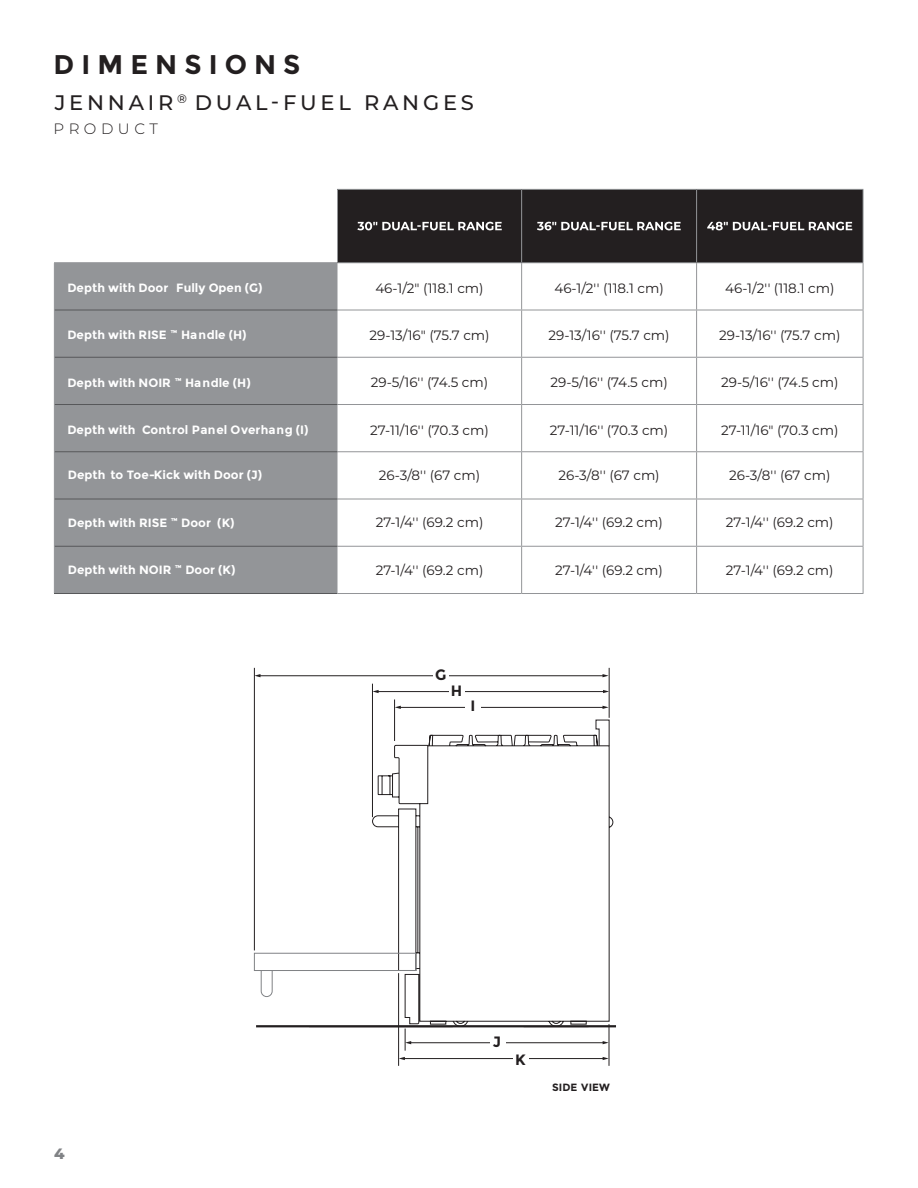
<style>
.page{position:relative;width:918px;height:1188px;background:#fff}
.page>*{position:absolute;margin:0;border:0;box-sizing:border-box;transform-origin:0 0}
.t1{font:700 27px "Montserrat";color:#231f20}
.t2{font:500 21px "Montserrat";letter-spacing:.18em;color:#231f20}
.t3{font:300 15px "Montserrat";letter-spacing:.3em;color:#231f20}
.t4{font:700 15px "Montserrat";color:#231f20}
.t5{font:800 15px "Montserrat";color:#808285}
.t6{font:13.5px "Montserrat";color:#231f20}
.t7{font:700 12px "Montserrat";color:#fff}
.t8{font:700 10.5px "Montserrat";color:#231f20}
</style>
<div class="page">
<div style="left:338px;top:189px;width:184px;height:74px;background:#231f20"></div>
<div style="left:697px;top:189px;width:166px;height:74px;background:#231f20"></div>
<div style="left:522px;top:189px;width:175px;height:74px;background:#231f20"></div>
<div style="left:55px;top:263px;width:283px;height:330px;background:#939598"></div>
<hr style="left:54px;top:263px;width:1px;height:47px;background:#939598">
<hr style="left:54px;top:310px;width:1px;height:47px;background:#939598">
<hr style="left:54px;top:357px;width:1px;height:48px;background:#939598">
<hr style="left:54px;top:405px;width:1px;height:47px;background:#939598">
<hr style="left:54px;top:452px;width:1px;height:47px;background:#939598">
<hr style="left:54px;top:499px;width:1px;height:47px;background:#939598">
<hr style="left:54px;top:546px;width:1px;height:47px;background:#939598">
<hr style="left:696px;top:190px;width:1px;height:72px;background:#939598">
<hr style="left:863px;top:190px;width:1px;height:72px;background:#939598">
<hr style="left:522px;top:189px;width:175px;height:1px;background:#939598">
<hr style="left:697px;top:189px;width:166px;height:1px;background:#939598">
<hr style="left:55px;top:310px;width:283px;height:1px;background:#57585a">
<hr style="left:55px;top:357px;width:283px;height:1px;background:#57585a">
<hr style="left:55px;top:404px;width:283px;height:1px;background:#57585a">
<hr style="left:55px;top:451px;width:283px;height:1px;background:#57585a">
<hr style="left:55px;top:499px;width:283px;height:1px;background:#57585a">
<hr style="left:55px;top:546px;width:283px;height:1px;background:#57585a">
<hr style="left:54px;top:593px;width:284px;height:1px;background:#57585a">
<hr style="left:54px;top:262px;width:284px;height:1px;background:#939598">
<hr style="left:337px;top:189px;width:185px;height:1px;background:#939598">
<hr style="left:337px;top:190px;width:1px;height:72px;background:#939598">
<hr style="left:521px;top:190px;width:1px;height:72px;background:#939598">
<hr style="left:338px;top:262px;width:184px;height:1px;background:#939598">
<hr style="left:522px;top:262px;width:175px;height:1px;background:#939598">
<hr style="left:521px;top:263px;width:1px;height:47px;background:#939598">
<hr style="left:697px;top:262px;width:166px;height:1px;background:#939598">
<hr style="left:696px;top:263px;width:1px;height:47px;background:#939598">
<hr style="left:863px;top:263px;width:1px;height:47px;background:#939598">
<hr style="left:338px;top:310px;width:184px;height:1px;background:#939598">
<hr style="left:522px;top:310px;width:175px;height:1px;background:#939598">
<hr style="left:521px;top:310px;width:1px;height:47px;background:#939598">
<hr style="left:697px;top:310px;width:166px;height:1px;background:#939598">
<hr style="left:696px;top:310px;width:1px;height:47px;background:#939598">
<hr style="left:863px;top:310px;width:1px;height:47px;background:#939598">
<hr style="left:338px;top:357px;width:184px;height:1px;background:#939598">
<hr style="left:522px;top:357px;width:175px;height:1px;background:#939598">
<hr style="left:521px;top:358px;width:1px;height:46px;background:#939598">
<hr style="left:697px;top:357px;width:166px;height:1px;background:#939598">
<hr style="left:696px;top:358px;width:1px;height:46px;background:#939598">
<hr style="left:863px;top:358px;width:1px;height:46px;background:#939598">
<hr style="left:338px;top:404px;width:184px;height:1px;background:#939598">
<hr style="left:522px;top:404px;width:175px;height:1px;background:#939598">
<hr style="left:521px;top:405px;width:1px;height:46px;background:#939598">
<hr style="left:697px;top:404px;width:166px;height:1px;background:#939598">
<hr style="left:696px;top:405px;width:1px;height:46px;background:#939598">
<hr style="left:863px;top:405px;width:1px;height:46px;background:#939598">
<hr style="left:338px;top:451px;width:184px;height:1px;background:#939598">
<hr style="left:522px;top:451px;width:175px;height:1px;background:#939598">
<hr style="left:521px;top:452px;width:1px;height:47px;background:#939598">
<hr style="left:697px;top:451px;width:166px;height:1px;background:#939598">
<hr style="left:696px;top:452px;width:1px;height:47px;background:#939598">
<hr style="left:863px;top:452px;width:1px;height:47px;background:#939598">
<hr style="left:338px;top:499px;width:184px;height:1px;background:#939598">
<hr style="left:522px;top:499px;width:175px;height:1px;background:#939598">
<hr style="left:521px;top:499px;width:1px;height:47px;background:#939598">
<hr style="left:697px;top:499px;width:166px;height:1px;background:#939598">
<hr style="left:696px;top:499px;width:1px;height:47px;background:#939598">
<hr style="left:863px;top:499px;width:1px;height:47px;background:#939598">
<hr style="left:338px;top:546px;width:184px;height:1px;background:#939598">
<hr style="left:522px;top:546px;width:175px;height:1px;background:#939598">
<hr style="left:521px;top:547px;width:1px;height:46px;background:#939598">
<hr style="left:697px;top:546px;width:166px;height:1px;background:#939598">
<hr style="left:696px;top:547px;width:1px;height:46px;background:#939598">
<hr style="left:863px;top:547px;width:1px;height:46px;background:#939598">
<hr style="left:338px;top:593px;width:184px;height:1px;background:#939598">
<hr style="left:522px;top:593px;width:175px;height:1px;background:#939598">
<hr style="left:697px;top:593px;width:166px;height:1px;background:#939598">
<svg style="left:357px;top:222px;width:145px;height:8px"></svg>
<svg style="left:537px;top:222px;width:144px;height:8px"></svg>
<svg style="left:707px;top:222px;width:145px;height:8px"></svg>
<svg style="left:372px;top:735px;width:242px;height:290px"></svg>
<svg style="left:254px;top:952px;width:163px;height:45px"></svg>
<svg style="left:595px;top:719px;width:15px;height:28px"></svg>
<hr style="left:394px;top:699px;width:1px;height:42px;background:#231f20">
<hr style="left:254px;top:668px;width:1px;height:282px;background:#231f20">
<hr style="left:400px;top:707px;width:204px;height:1px;background:#231f20">
<svg style="left:395px;top:706px;width:6px;height:3px"></svg>
<svg style="left:603px;top:706px;width:6px;height:3px"></svg>
<hr style="left:259px;top:675px;width:345px;height:1px;background:#231f20">
<svg style="left:254px;top:674px;width:6px;height:3px"></svg>
<svg style="left:603px;top:674px;width:6px;height:3px"></svg>
<div style="left:465px;top:699px;width:16px;height:16px;background:#fff"></div>
<div style="left:433px;top:668px;width:16px;height:16px;background:#fff"></div>
<hr style="left:398px;top:973px;width:1px;height:93px;background:#231f20">
<hr style="left:609px;top:1024px;width:1px;height:42px;background:#231f20">
<hr style="left:410px;top:1042px;width:194px;height:1px;background:#231f20">
<svg style="left:405px;top:1029px;width:6px;height:22px"></svg>
<svg style="left:603px;top:1041px;width:6px;height:3px"></svg>
<hr style="left:404px;top:1058px;width:200px;height:1px;background:#231f20">
<svg style="left:399px;top:1057px;width:6px;height:3px"></svg>
<svg style="left:603px;top:1057px;width:6px;height:3px"></svg>
<div style="left:490px;top:1035px;width:16px;height:16px;background:#fff"></div>
<div style="left:513px;top:1051px;width:16px;height:15px;background:#fff"></div>
<hr style="left:372px;top:684px;width:1px;height:133px;background:#231f20">
<hr style="left:377px;top:691px;width:227px;height:1px;background:#231f20">
<svg style="left:373px;top:690px;width:6px;height:3px"></svg>
<svg style="left:603px;top:690px;width:6px;height:3px"></svg>
<div style="left:449px;top:684px;width:16px;height:15px;background:#fff"></div>
<hr style="left:609px;top:668px;width:1px;height:50px;background:#231f20">
<hr style="left:256px;top:1025px;width:360px;height:2px;background:#231f20">
<h1 class="t1" style="left:54px;top:54px;width:248px">D I M E N S I O N S</h1>
<h2 class="t2" style="left:55px;top:95px;width:421px">JENNAIR <sup>®</sup> DUAL-FUEL RANGES</h2>
<p class="t3" style="left:54px;top:121px;width:106px">PRODUCT</p>
<p class="t7" style="left:67px;top:283px;width:197px">Depth with Door Fully Open (G)</p>
<p class="t6" style="left:375px;top:282px;width:110px">46-1/2" (118.1 cm)</p>
<p class="t6" style="left:554px;top:282px;width:111px">46-1/2'' (118.1 cm)</p>
<p class="t6" style="left:725px;top:282px;width:111px">46-1/2'' (118.1 cm)</p>
<p class="t7" style="left:67px;top:330px;width:181px">Depth with RISE <sup>™</sup> Handle (H)</p>
<p class="t6" style="left:369px;top:329px;width:122px">29-13/16" (75.7 cm)</p>
<p class="t6" style="left:548px;top:329px;width:123px">29-13/16'' (75.7 cm)</p>
<p class="t6" style="left:719px;top:329px;width:123px">29-13/16'' (75.7 cm)</p>
<p class="t7" style="left:67px;top:378px;width:185px">Depth with NOIR <sup>™</sup> Handle (H)</p>
<p class="t6" style="left:371px;top:376px;width:119px">29-5/16'' (74.5 cm)</p>
<p class="t6" style="left:550px;top:376px;width:119px">29-5/16'' (74.5 cm)</p>
<p class="t6" style="left:721px;top:376px;width:119px">29-5/16'' (74.5 cm)</p>
<p class="t7" style="left:67px;top:425px;width:243px">Depth with Control Panel Overhang (I)</p>
<p class="t6" style="left:370px;top:423px;width:120px">27-11/16'' (70.3 cm)</p>
<p class="t6" style="left:550px;top:423px;width:120px">27-11/16'' (70.3 cm)</p>
<p class="t6" style="left:721px;top:423px;width:119px">27-11/16" (70.3 cm)</p>
<p class="t7" style="left:68px;top:470px;width:196px">Depth to Toe-Kick with Door (J)</p>
<p class="t6" style="left:379px;top:469px;width:103px">26-3/8'' (67 cm)</p>
<p class="t6" style="left:558px;top:469px;width:103px">26-3/8'' (67 cm)</p>
<p class="t6" style="left:729px;top:469px;width:103px">26-3/8'' (67 cm)</p>
<p class="t7" style="left:68px;top:518px;width:168px">Depth with RISE <sup>™</sup> Door (K)</p>
<p class="t6" style="left:376px;top:516px;width:109px">27-1/4'' (69.2 cm)</p>
<p class="t6" style="left:555px;top:516px;width:109px">27-1/4'' (69.2 cm)</p>
<p class="t6" style="left:726px;top:516px;width:109px">27-1/4'' (69.2 cm)</p>
<p class="t7" style="left:68px;top:565px;width:169px">Depth with NOIR <sup>™</sup> Door (K)</p>
<p class="t6" style="left:376px;top:563px;width:109px">27-1/4'' (69.2 cm)</p>
<p class="t6" style="left:555px;top:563px;width:109px">27-1/4'' (69.2 cm)</p>
<p class="t6" style="left:726px;top:563px;width:109px">27-1/4'' (69.2 cm)</p>
<p class="t4" style="left:435px;top:669px;width:13px">G</p>
<p class="t5" style="left:54px;top:1145px;width:12px">4</p>
<p class="t4" style="left:451px;top:685px;width:13px">H</p>
<p class="t4" style="left:470px;top:700px;width:6px">I</p>
<p class="t4" style="left:493px;top:1035px;width:10px">J</p>
<p class="t4" style="left:515px;top:1053px;width:12px">K</p>
<p class="t8" style="left:552px;top:1083px;width:59px">SIDE VIEW</p>
</div>
